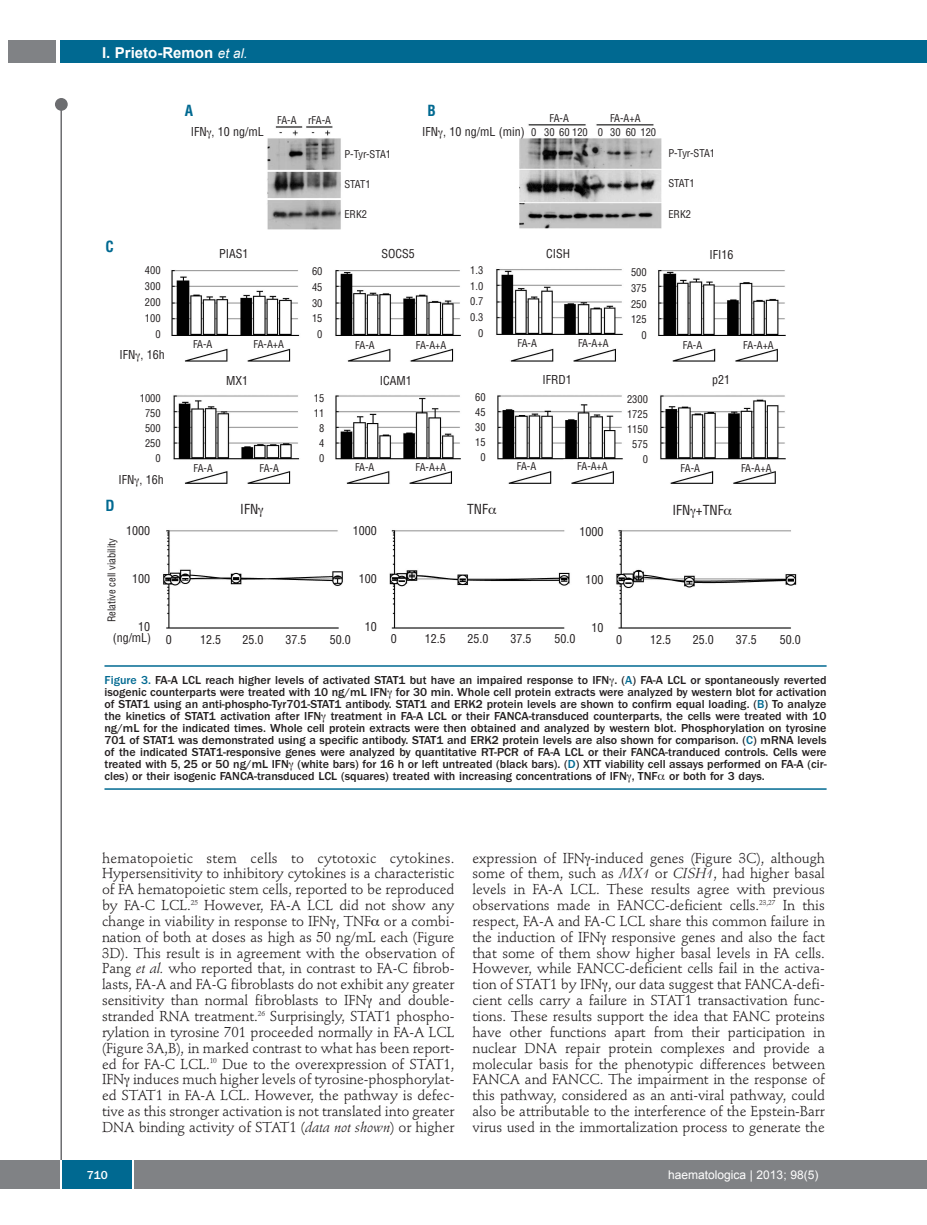
<style>
.page{position:relative;width:927px;height:1225px;background:#fff}
.page>*{position:absolute;margin:0;border:0;box-sizing:border-box;transform-origin:0 0}
.t1{font:700 15px "Arial";color:#fff}
.t2{font:700 condensed 15px "Helvetica";color:#006991}
.t3{font:14.25px/15.9px "Stempel Schneidler";letter-spacing:-.005em;color:#231f20;text-align:justify}
.t4{font:condensed 13.5px "Helvetica";color:#231f20}
.t5{font:500 12px/12px "Franklin Gothic";color:#231f20;text-align:justify}
.t6{font:condensed 12px "Helvetica";color:#231f20}
.t7{font:12px "Arial";color:#fff}
.t8{font:500 12px "Franklin Gothic";color:#fff}
.t9{font:condensed 10.5px/15px "Helvetica";color:#231f20;text-align:right}
.s1{font-weight:400;font-style:italic;font-size:13.5px}
.s2{color:#006991}
.s3{font-style:italic}
</style>
<div class="page">
<div style="left:911px;top:40px;width:16px;height:22px;background:#006991"></div>
<div style="left:910px;top:1160px;width:17px;height:28px;background:#808285"></div>
<div style="left:55px;top:98px;width:13px;height:13px;background:#6c6d70;border-radius:50%"></div>
<hr style="left:60px;top:101px;width:2px;height:1061px;background:#6c6d70">
<div style="left:60px;top:40px;width:852px;height:22px;background:#006991"></div>
<div style="left:9px;top:40px;width:47px;height:22px;background:#808285"></div>
<div style="left:0;top:1160px;width:911px;height:28px;background:#808285"></div>
<div style="left:62px;top:1160px;width:71px;height:28px;background:#006991"></div>
<hr style="left:60px;top:1160px;width:2px;height:28px;background:#fff">
<svg style="left:133px;top:1160px;width:1px;height:28px"></svg>
<img style="left:163px;top:124px;width:634px;height:505px">
<hr style="left:104px;top:665px;width:723px;height:2px;background:#006991">
<hr style="left:104px;top:788px;width:723px;height:2px;background:#006991">
<svg style="left:207px;top:130px;width:4px;height:8px"></svg>
<svg style="left:438px;top:131px;width:5px;height:8px"></svg>
<svg style="left:258px;top:507px;width:5px;height:9px"></svg>
<svg style="left:488px;top:507px;width:8px;height:7px"></svg>
<svg style="left:690px;top:508px;width:5px;height:9px"></svg>
<svg style="left:724px;top:508px;width:8px;height:7px"></svg>
<p class="t1" style="left:102px;top:44px;width:147px">I. Prieto-Remon <span class="s1">et al.</span></p>
<p class="t2" style="left:106px;top:238px;width:10px">C</p>
<p class="t9" style="left:145px;top:263px;width:17px;line-height:15.8px">400<br>300<br>200<br>100<br>0</p>
<p class="t6" style="left:120px;top:348px;width:47px">IFN , 16h</p>
<p class="t2" style="left:185px;top:102px;width:10px">A</p>
<p class="t2" style="left:427px;top:102px;width:10px">B</p>
<p class="t9" style="left:531px;top:111px;width:127px;line-height:14px;text-align:left;text-indent:79px">FA-A+A<br>0 30 60 120 0 30 60 120</p>
<p class="t9" style="left:550px;top:111px;width:21px">FA-A</p>
<p class="t9" style="left:277px;top:113px;width:55px">FA-A rFA-A</p>
<p class="t6" style="left:191px;top:125px;width:75px">IFN , 10 ng/mL</p>
<p class="t6" style="left:422px;top:125px;width:104px">IFN , 10 ng/mL (min)</p>
<p class="t9" style="left:344px;top:147px;width:48px">P-Tyr-STA1</p>
<p class="t9" style="left:344px;top:177px;width:28px">STAT1</p>
<p class="t9" style="left:344px;top:207px;width:24px">ERK2</p>
<p class="t9" style="left:668px;top:145px;width:48px">P-Tyr-STA1</p>
<p class="t9" style="left:668px;top:176px;width:28px">STAT1</p>
<p class="t9" style="left:668px;top:207px;width:24px">ERK2</p>
<p class="t6" style="left:219px;top:247px;width:31px">PIAS1</p>
<p class="t6" style="left:381px;top:247px;width:35px">SOCS5</p>
<p class="t6" style="left:546px;top:247px;width:25px">CISH</p>
<p class="t6" style="left:709px;top:248px;width:25px">IFI16</p>
<p class="t9" style="left:312px;top:263px;width:12px;line-height:15.8px;text-align:center">60<br>45<br>30<br>15<br>0</p>
<p class="t9" style="left:193px;top:337px;width:21px">FA-A</p>
<p class="t9" style="left:253px;top:337px;width:32px">FA-A+A</p>
<p class="t9" style="left:355px;top:337px;width:21px">FA-A</p>
<p class="t9" style="left:416px;top:337px;width:32px">FA-A+A</p>
<p class="t9" style="left:470px;top:262px;width:15px;line-height:15.8px">1.3<br>1.0<br>0.7<br>0.3<br>0</p>
<p class="t9" style="left:631px;top:265px;width:17px;line-height:15.8px">500<br>375<br>250<br>125<br>0</p>
<p class="t9" style="left:518px;top:336px;width:21px">FA-A</p>
<p class="t9" style="left:578px;top:336px;width:32px">FA-A+A</p>
<p class="t9" style="left:683px;top:337px;width:21px">FA-A</p>
<p class="t9" style="left:743px;top:337px;width:32px">FA-A+A</p>
<p class="t6" style="left:226px;top:373px;width:23px">MX1</p>
<p class="t6" style="left:380px;top:373px;width:33px">ICAM1</p>
<p class="t6" style="left:542px;top:373px;width:31px">IFRD1</p>
<p class="t6" style="left:712px;top:372px;width:19px">p21</p>
<p class="t9" style="left:140px;top:390px;width:22px">1000<br>750<br>500<br>250<br>0</p>
<p class="t9" style="left:314px;top:391px;width:12px;text-align:center">15<br>11<br>8<br>4<br>0</p>
<p class="t9" style="left:475px;top:390px;width:12px;text-align:center">60<br>45<br>30<br>15<br>0</p>
<p class="t9" style="left:627px;top:392px;width:22px">2300<br>1725<br>1150<br>575<br>0</p>
<p class="t9" style="left:193px;top:460px;width:21px">FA-A</p>
<p class="t9" style="left:259px;top:460px;width:21px">FA-A</p>
<p class="t9" style="left:355px;top:459px;width:21px">FA-A</p>
<p class="t9" style="left:415px;top:459px;width:32px">FA-A+A</p>
<p class="t9" style="left:517px;top:459px;width:21px">FA-A</p>
<p class="t9" style="left:577px;top:459px;width:32px">FA-A+A</p>
<p class="t9" style="left:681px;top:460px;width:21px">FA-A</p>
<p class="t9" style="left:741px;top:460px;width:32px">FA-A+A</p>
<p class="t6" style="left:118px;top:473px;width:47px">IFN , 16h</p>
<p class="t2" style="left:105px;top:497px;width:11px">D</p>
<p class="t4" style="left:240px;top:501px;width:19px">IFN</p>
<p class="t4" style="left:467px;top:501px;width:22px">TNF</p>
<p class="t4" style="left:672px;top:502px;width:53px">IFN +TNF</p>
<p class="t9" style="left:104px;top:622px;width:85px;rotate:-90deg">Relative cell viability</p>
<p class="t6" style="left:126px;top:523px;width:25px">1000</p>
<p class="t6" style="left:132px;top:571px;width:19px">100</p>
<p class="t6" style="left:138px;top:619px;width:13px">10</p>
<p class="t6" style="left:113px;top:631px;width:40px">(ng/mL)</p>
<p class="t6" style="left:353px;top:524px;width:25px">1000</p>
<p class="t6" style="left:359px;top:572px;width:19px">100</p>
<p class="t6" style="left:365px;top:620px;width:13px">10</p>
<p class="t6" style="left:579px;top:525px;width:25px">1000</p>
<p class="t6" style="left:585px;top:573px;width:19px">100</p>
<p class="t6" style="left:591px;top:621px;width:13px">10</p>
<p class="t6" style="left:166px;top:633px;width:7px">0</p>
<p class="t6" style="left:200px;top:633px;width:22px">12.5</p>
<p class="t6" style="left:243px;top:633px;width:22px">25.0</p>
<p class="t6" style="left:286px;top:633px;width:22px">37.5</p>
<p class="t6" style="left:330px;top:633px;width:22px">50.0</p>
<p class="t6" style="left:391px;top:632px;width:7px">0</p>
<p class="t6" style="left:425px;top:632px;width:22px">12.5</p>
<p class="t6" style="left:467px;top:632px;width:22px">25.0</p>
<p class="t6" style="left:510px;top:632px;width:22px">37.5</p>
<p class="t6" style="left:555px;top:632px;width:22px">50.0</p>
<p class="t6" style="left:616px;top:633px;width:7px">0</p>
<p class="t6" style="left:650px;top:633px;width:22px">12.5</p>
<p class="t6" style="left:693px;top:633px;width:22px">25.0</p>
<p class="t6" style="left:736px;top:633px;width:22px">37.5</p>
<p class="t6" style="left:780px;top:633px;width:22px">50.0</p>
<p class="t5" style="left:104px;top:675px;width:724px"><span class="s2">Figure 3.</span> FA-A LCL reach higher levels of activated STAT1 but have an impaired response to IFN . (<span class="s2">A</span>) FA-A LCL or spontaneously reverted isogenic counterparts were treated with 10 ng/mL IFN for 30 min. Whole cell protein extracts were analyzed by western blot for activation of STAT1 using an anti-phospho-Tyr701-STAT1 antibody. STAT1 and ERK2 protein levels are shown to confirm equal loading. (<span class="s2">B</span>) To analyze the kinetics of STAT1 activation after IFN treatment in FA-A LCL or their FANCA-transduced counterparts, the cells were treated with 10 ng/mL for the indicated times. Whole cell protein extracts were then obtained and analyzed by western blot. Phosphorylation on tyrosine 701 of STAT1 was demonstrated using a specific antibody. STAT1 and ERK2 protein levels are also shown for comparison. (<span class="s2">C</span>) mRNA levels of the indicated STAT1-responsive genes were analyzed by quantitative RT-PCR of FA-A LCL or their FANCA-tranduced controls. Cells were treated with 5, 25 or 50 ng/mL IFN (white bars) for 16 h or left untreated (black bars). (<span class="s2">D</span>) XTT viability cell assays performed on FA-A (cir&shy;cles) or their isogenic FANCA-transduced LCL (squares) treated with increasing concentrations of IFN , TNF or both for 3 days.</p>
<p class="t3" style="left:102px;top:851px;width:354px">hematopoietic stem cells to cytotoxic cytokines.<br>Hypersensitivity to inhibitory cytokines is a characteristic of FA hematopoietic stem cells, reported to be reproduced by FA-C LCL.<sup>25</sup> However, FA-A LCL did not show any change in viability in response to IFN , TNF or a combi&shy;nation of both at doses as high as 50 ng/mL each (Figure 3D). This result is in agreement with the observation of Pang <span class="s3">et al.</span> who reported that, in contrast to FA-C fibrob&shy;lasts, FA-A and FA-G fibroblasts do not exhibit any greater sensitivity than normal fibroblasts to IFN and double&shy;stranded RNA treatment.<sup>26</sup> Surprisingly, STAT1 phospho&shy;rylation in tyrosine 701 proceeded normally in FA-A LCL (Figure 3A,B), in marked contrast to what has been report&shy;ed for FA-C LCL.<sup>10</sup> Due to the overexpression of STAT1, IFN induces much higher levels of tyrosine-phosphorylat&shy;ed STAT1 in FA-A LCL. However, the pathway is defec&shy;tive as this stronger activation is not translated into greater DNA binding activity of STAT1 (<span class="s3">data not shown</span>) or higher</p>
<p class="t3" style="left:472px;top:851px;width:354px">expression of IFN -induced genes (Figure 3C), although some of them, such as <span class="s3">MX1</span> or <span class="s3">CISH1</span>, had higher basal levels in FA-A LCL. These results agree with previous observations made in FANCC-deficient cells.<sup>23,27</sup> In this respect, FA-A and FA-C LCL share this common failure in the induction of IFN responsive genes and also the fact that some of them show higher basal levels in FA cells.<br>However, while FANCC-deficient cells fail in the activa&shy;tion of STAT1 by IFN , our data suggest that FANCA-defi&shy;cient cells carry a failure in STAT1 transactivation func&shy;tions. These results support the idea that FANC proteins have other functions apart from their participation in nuclear DNA repair protein complexes and provide a molecular basis for the phenotypic differences between FANCA and FANCC. The impairment in the response of this pathway, considered as an anti-viral pathway, could also be attributable to the interference of the Epstein-Barr virus used in the immortalization process to generate the</p>
<p class="t8" style="left:87px;top:1171px;width:23px">710</p>
<p class="t7" style="left:668px;top:1168px;width:152px">haematologica | 2013; 98(5)</p>
</div>
